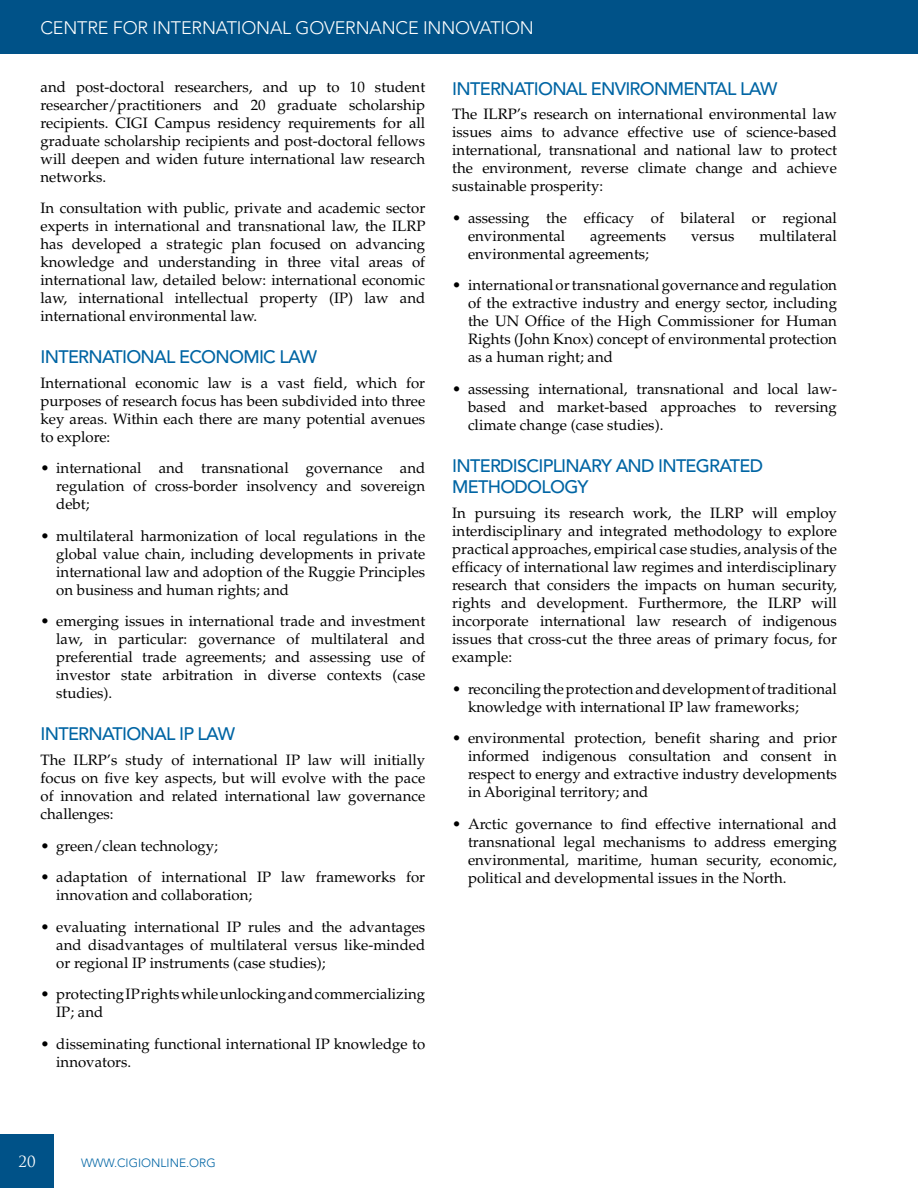
<style>
.page{position:relative;width:918px;height:1188px;background:#fff}
.page>*{position:absolute;margin:0;border:0;box-sizing:border-box;transform-origin:0 0}
.t1{font:500 18px/21.6px "Avenir LT Std";letter-spacing:-.04em;color:#0065a4}
.t2{font:300 18px "Avenir LT Std";letter-spacing:-.01em;color:#fff}
.t3{font:15px/18px "Palatino LT Std";color:#000;text-align:justify}
.t4{font:15px "Trajan Pro";color:#fff}
.t5{font:300 12px "Avenir";color:#0065a4}
</style>
<div class="page">
<div style="left:0;top:1134px;width:54px;height:54px;background:#005288"></div>
<div style="left:0;top:0;width:918px;height:54px;background:#005288"></div>
<p class="t2" style="left:40px;top:17px;width:495px">CENTRE FOR INTERNATIONAL GOVERNANCE INNOVATION</p>
<p class="t3" style="left:40px;top:78px;width:386px">and post-doctoral researchers, and up to 10 student researcher/practitioners and 20 graduate scholarship recipients. CIGI Campus residency requirements for all graduate scholarship recipients and post-doctoral fellows will deepen and widen future international law research networks.</p>
<p class="t3" style="left:40px;top:200px;width:386px">In consultation with public, private and academic sector experts in international and transnational law, the ILRP has developed a strategic plan focused on advancing knowledge and understanding in three vital areas of international law, detailed below: international economic law, international intellectual property (IP) law and international environmental law.</p>
<p class="t1" style="left:40px;top:347px;width:278px">INTERNATIONAL ECONOMIC LAW</p>
<p class="t3" style="left:40px;top:374px;width:386px">International economic law is a vast field, which for purposes of research focus has been subdivided into three key areas. Within each there are many potential avenues to explore:</p>
<p class="t3" style="left:56px;top:460px;width:371px;text-indent:-16px">• international and transnational governance and regulation of cross-border insolvency and sovereign debt;</p>
<p class="t3" style="left:56px;top:527px;width:371px;text-indent:-16px">• multilateral harmonization of local regulations in the global value chain, including developments in private international law and adoption of the Ruggie Principles on business and human rights; and</p>
<p class="t3" style="left:56px;top:613px;width:371px;text-indent:-16px">• emerging issues in international trade and investment law, in particular: governance of multilateral and preferential trade agreements; and assessing use of investor state arbitration in diverse contexts (case studies).</p>
<p class="t1" style="left:40px;top:724px;width:196px">INTERNATIONAL IP LAW</p>
<p class="t3" style="left:40px;top:751px;width:386px">The ILRP’s study of international IP law will initially focus on five key aspects, but will evolve with the pace of innovation and related international law governance challenges:</p>
<p class="t3" style="left:40px;top:837px;width:179px">• green/clean technology;</p>
<p class="t3" style="left:56px;top:868px;width:370px;text-indent:-16px">• adaptation of international IP law frameworks for innovation and collaboration;</p>
<p class="t3" style="left:56px;top:918px;width:371px;text-indent:-16px">• evaluating international IP rules and the advantages and disadvantages of multilateral versus like-minded or regional IP instruments (case studies);</p>
<p class="t3" style="left:56px;top:985px;width:370px;text-indent:-16px">• protecting IP rights while unlocking and commercializing<br>IP; and</p>
<p class="t3" style="left:56px;top:1035px;width:371px;text-indent:-16px">• disseminating functional international IP knowledge to innovators.</p>
<p class="t1" style="left:452px;top:78px;width:327px">INTERNATIONAL ENVIRONMENTAL LAW</p>
<p class="t3" style="left:452px;top:106px;width:386px">The ILRP’s research on international environmental law issues aims to advance effective use of science-based international, transnational and national law to protect the environment, reverse climate change and achieve sustainable prosperity:</p>
<p class="t3" style="left:468px;top:209px;width:370px;text-indent:-16px">• assessing the efficacy of bilateral or regional environmental</p>
<p class="t3" style="left:590px;top:227px;width:78px">agreements</p>
<p class="t3" style="left:691px;top:227px;width:45px">versus</p>
<p class="t3" style="left:759px;top:227px;width:79px">multilateral</p>
<p class="t3" style="left:468px;top:245px;width:183px">environmental agreements;</p>
<p class="t3" style="left:468px;top:277px;width:371px;text-indent:-16px">• international or transnational governance and regulation of the extractive industry and energy sector, including the UN Office of the High Commissioner for Human Rights (John Knox) concept of environmental protection as a human right; and</p>
<p class="t3" style="left:468px;top:380px;width:371px;text-indent:-16px">• assessing international, transnational and local law&shy;based and market-based approaches to reversing climate change (case studies).</p>
<p class="t1" style="left:452px;top:455px;width:312px">INTERDISCIPLINARY AND INTEGRATED<br>METHODOLOGY</p>
<p class="t3" style="left:452px;top:504px;width:386px">In pursuing its research work, the ILRP will employ interdisciplinary and integrated methodology to explore practical approaches, empirical case studies, analysis of the efficacy of international law regimes and interdisciplinary research that considers the impacts on human security, rights and development. Furthermore, the ILRP will incorporate international law research of indigenous issues that cross-cut the three areas of primary focus, for example:</p>
<p class="t3" style="left:468px;top:680px;width:370px;text-indent:-16px">• reconciling the protection and development of traditional knowledge with international IP law frameworks;</p>
<p class="t3" style="left:468px;top:729px;width:371px;text-indent:-16px">• environmental protection, benefit sharing and prior informed indigenous consultation and consent in respect to energy and extractive industry developments in Aboriginal territory; and</p>
<p class="t3" style="left:468px;top:815px;width:371px;text-indent:-16px">• Arctic governance to find effective international and transnational legal mechanisms to address emerging environmental, maritime, human security, economic, political and developmental issues in the North.</p>
<p class="t4" style="left:18px;top:1152px;width:19px">20</p>
<p class="t5" style="left:81px;top:1156px;width:136px">WWW.CIGIONLINE.ORG</p>
</div>
